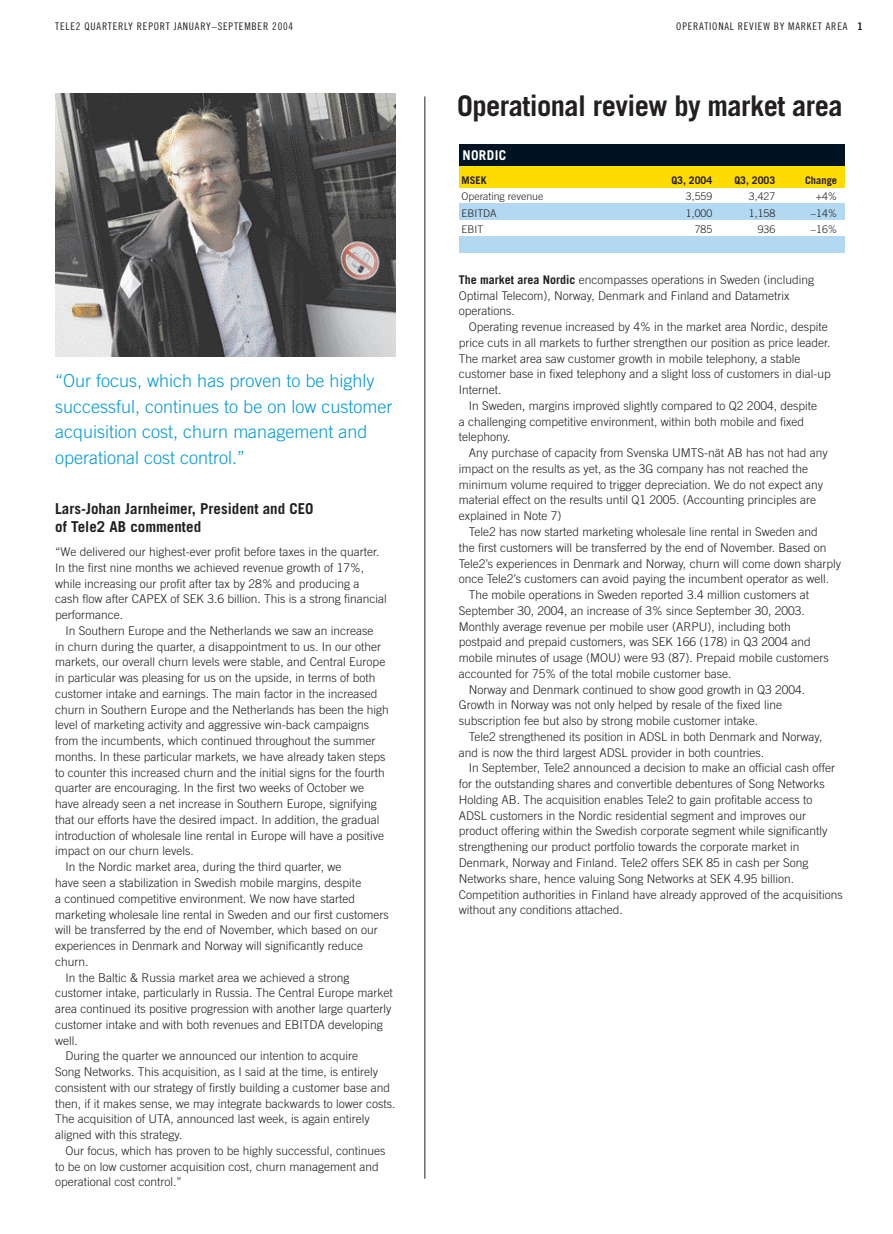
<style>
.page{position:relative;width:893px;height:1234px;background:#fff}
.page>*{position:absolute;margin:0;border:0;box-sizing:border-box;transform-origin:0 0}
.t1{font:700 28.5px "Trade Gothic";letter-spacing:-.02em;color:#231f20}
.t2{font:300 18px/25.5px "Trade Gothic";color:#0099da}
.t3{font:700 15px/18px "Trade Gothic";color:#231f20}
.t4{font:700 13.5px "Trade Gothic";letter-spacing:.03em;color:#fff}
.t5{font:300 12px/15.8px "Trade Gothic";color:#231f20}
.t6{font:10.5px "Trade Gothic Cond Eighteen";letter-spacing:.075em;color:#231f20}
.t7{font:300 10.5px "Trade Gothic";color:#231f20}
.t8{font:700 10.5px "Trade Gothic";color:#231f20}
.s1{font-family:"Trade Gothic Bold Two"}
.s2{font-weight:700}
</style>
<div class="page">
<div style="left:459px;top:236px;width:385px;height:17px;background:#b3d8f1"></div>
<div style="left:459px;top:203px;width:385px;height:17px;background:#b3d8f1"></div>
<div style="left:459px;top:164px;width:385px;height:23px;background:#ffdc01"></div>
<div style="left:459px;top:145px;width:385px;height:21px;background:#001322"></div>
<img style="left:55px;top:94px;width:340px;height:262px">
<hr style="left:424px;top:96px;width:1px;height:1082px;background:#231f20">
<p class="t6" style="left:55px;top:22px;width:239px">TELE2 QUARTERLY REPORT JANUARY–SEPTEMBER 2004</p>
<p class="t6" style="left:676px;top:22px;width:188px">OPERATIONAL REVIEW BY MARKET AREA <span class="s1">1</span></p>
<h1 class="t1" style="left:457px;top:95px;width:387px">Operational review by market area</h1>
<h2 class="t2" style="left:55px;top:369px;width:339px">“Our focus, which has proven to be highly successful, continues to be on low customer acquisition cost, churn management and operational cost control.”</h2>
<p class="t3" style="left:55px;top:500px;width:260px">Lars-Johan Jarnheimer, President and CEO of Tele2 AB commented</p>
<p class="t5" style="left:55px;top:544px;width:333px">“We delivered our highest-ever profit before taxes in the quarter.<br>In the first nine months we achieved revenue growth of 17%, while increasing our profit after tax by 28% and producing a<br>cash flow after CAPEX of SEK 3.6 billion. This is a strong financial performance.</p>
<p class="t5" style="left:65px;top:623px;width:310px">In Southern Europe and the Netherlands we saw an increase</p>
<p class="t5" style="left:55px;top:639px;width:327px">in churn during the quarter, a disappointment to us. In our other</p>
<p class="t5" style="left:55px;top:655px;width:332px">markets, our overall churn levels were stable, and Central Europe</p>
<p class="t5" style="left:55px;top:670px;width:322px">in particular was pleasing for us on the upside, in terms of both</p>
<p class="t5" style="left:55px;top:686px;width:324px">customer intake and earnings. The main factor in the increased</p>
<p class="t5" style="left:55px;top:702px;width:335px">churn in Southern Europe and the Netherlands has been the high</p>
<p class="t5" style="left:55px;top:718px;width:315px">level of marketing activity and aggressive win-back campaigns</p>
<p class="t5" style="left:55px;top:733px;width:322px">from the incumbents, which continued throughout the summer</p>
<p class="t5" style="left:55px;top:749px;width:332px">months. In these particular markets, we have already taken steps</p>
<p class="t5" style="left:55px;top:765px;width:331px">to counter this increased churn and the initial signs for the fourth</p>
<p class="t5" style="left:55px;top:781px;width:310px">quarter are encouraging. In the first two weeks of October we</p>
<p class="t5" style="left:55px;top:796px;width:323px">have already seen a net increase in Southern Europe, signifying</p>
<p class="t5" style="left:55px;top:812px;width:326px">that our efforts have the desired impact. In addition, the gradual</p>
<p class="t5" style="left:55px;top:828px;width:330px">introduction of wholesale line rental in Europe will have a positive</p>
<p class="t5" style="left:55px;top:844px;width:140px">impact on our churn levels.</p>
<p class="t5" style="left:65px;top:859px;width:277px">In the Nordic market area, during the third quarter, we</p>
<p class="t5" style="left:55px;top:875px;width:308px">have seen a stabilization in Swedish mobile margins, despite</p>
<p class="t5" style="left:55px;top:891px;width:301px">a continued competitive environment. We now have started</p>
<p class="t5" style="left:55px;top:907px;width:335px">marketing wholesale line rental in Sweden and our first customers</p>
<p class="t5" style="left:55px;top:922px;width:324px">will be transferred by the end of November, which based on our</p>
<p class="t5" style="left:55px;top:938px;width:310px">experiences in Denmark and Norway will significantly reduce</p>
<p class="t5" style="left:55px;top:954px;width:35px">churn.</p>
<p class="t5" style="left:65px;top:970px;width:286px">In the Baltic &amp; Russia market area we achieved a strong</p>
<p class="t5" style="left:55px;top:985px;width:339px">customer intake, particularly in Russia. The Central Europe market</p>
<p class="t5" style="left:55px;top:1001px;width:338px">area continued its positive progression with another large quarterly</p>
<p class="t5" style="left:55px;top:1017px;width:329px">customer intake and with both revenues and EBITDA developing</p>
<p class="t5" style="left:55px;top:1033px;width:24px">well.</p>
<p class="t5" style="left:65px;top:1048px;width:294px">During the quarter we announced our intention to acquire</p>
<p class="t5" style="left:55px;top:1064px;width:324px">Song Networks. This acquisition, as I said at the time, is entirely</p>
<p class="t5" style="left:55px;top:1080px;width:336px">consistent with our strategy of firstly building a customer base and</p>
<p class="t5" style="left:55px;top:1096px;width:342px">then, if it makes sense, we may integrate backwards to lower costs.</p>
<p class="t5" style="left:55px;top:1111px;width:316px">The acquisition of UTA, announced last week, is again entirely</p>
<p class="t5" style="left:55px;top:1127px;width:129px">aligned with this strategy.</p>
<p class="t5" style="left:65px;top:1143px;width:322px">Our focus, which has proven to be highly successful, continues</p>
<p class="t5" style="left:55px;top:1159px;width:325px">to be on low customer acquisition cost, churn management and</p>
<p class="t5" style="left:55px;top:1174px;width:128px">operational cost control.”</p>
<p class="t4" style="left:462px;top:151px;width:46px">NORDIC</p>
<p class="t8" style="left:462px;top:176px;width:27px">MSEK</p>
<p class="t8" style="left:671px;top:176px;width:42px">Q3, 2004</p>
<p class="t8" style="left:734px;top:176px;width:42px">Q3, 2003</p>
<p class="t8" style="left:805px;top:176px;width:34px">Change</p>
<p class="t7" style="left:462px;top:192px;width:83px">Operating revenue</p>
<p class="t7" style="left:686px;top:192px;width:28px">3,559</p>
<p class="t7" style="left:749px;top:192px;width:28px">3,427</p>
<p class="t7" style="left:816px;top:192px;width:23px">+4%</p>
<p class="t7" style="left:462px;top:209px;width:37px">EBITDA</p>
<p class="t7" style="left:686px;top:209px;width:28px">1,000</p>
<p class="t7" style="left:749px;top:209px;width:28px">1,158</p>
<p class="t7" style="left:811px;top:209px;width:28px">–14%</p>
<p class="t7" style="left:462px;top:225px;width:23px">EBIT</p>
<p class="t7" style="left:695px;top:225px;width:19px">785</p>
<p class="t7" style="left:758px;top:225px;width:19px">936</p>
<p class="t7" style="left:811px;top:225px;width:28px">–16%</p>
<p class="t5" style="left:459px;top:272px;width:357px"><span class="s2">The market area Nordic</span> encompasses operations in Sweden (including<br>Optimal Telecom), Norway, Denmark and Finland and Datametrix operations.</p>
<p class="t5" style="left:459px;top:320px;width:374px;text-indent:10px">Operating revenue increased by 4% in the market area Nordic, despite price cuts in all markets to further strengthen our position as price leader.<br>The market area saw customer growth in mobile telephony, a stable customer base in fixed telephony and a slight loss of customers in dial-up Internet.</p>
<p class="t5" style="left:459px;top:398px;width:360px;text-indent:10px">In Sweden, margins improved slightly compared to Q2 2004, despite a challenging competitive environment, within both mobile and fixed telephony.</p>
<p class="t5" style="left:459px;top:446px;width:370px;text-indent:10px">Any purchase of capacity from Svenska UMTS-nät AB has not had any impact on the results as yet, as the 3G company has not reached the minimum volume required to trigger depreciation. We do not expect any material effect on the results until Q1 2005. (Accounting principles are explained in Note 7)</p>
<p class="t5" style="left:469px;top:524px;width:350px">Tele2 has now started marketing wholesale line rental in Sweden and</p>
<p class="t5" style="left:459px;top:540px;width:369px">the first customers will be transferred by the end of November. Based on</p>
<p class="t5" style="left:459px;top:556px;width:384px">Tele2’s experiences in Denmark and Norway, churn will come down sharply</p>
<p class="t5" style="left:459px;top:572px;width:372px">once Tele2’s customers can avoid paying the incumbent operator as well.</p>
<p class="t5" style="left:469px;top:587px;width:342px">The mobile operations in Sweden reported 3.4 million customers at</p>
<p class="t5" style="left:459px;top:603px;width:348px">September 30, 2004, an increase of 3% since September 30, 2003.</p>
<p class="t5" style="left:459px;top:619px;width:334px">Monthly average revenue per mobile user (ARPU), including both</p>
<p class="t5" style="left:459px;top:635px;width:354px">postpaid and prepaid customers, was SEK 166 (178) in Q3 2004 and</p>
<p class="t5" style="left:459px;top:650px;width:372px">mobile minutes of usage (MOU) were 93 (87). Prepaid mobile customers</p>
<p class="t5" style="left:459px;top:666px;width:274px">accounted for 75% of the total mobile customer base.</p>
<p class="t5" style="left:469px;top:682px;width:338px">Norway and Denmark continued to show good growth in Q3 2004.</p>
<p class="t5" style="left:459px;top:698px;width:325px">Growth in Norway was not only helped by resale of the fixed line</p>
<p class="t5" style="left:459px;top:713px;width:301px">subscription fee but also by strong mobile customer intake.</p>
<p class="t5" style="left:469px;top:729px;width:355px">Tele2 strengthened its position in ADSL in both Denmark and Norway,</p>
<p class="t5" style="left:459px;top:745px;width:307px">and is now the third largest ADSL provider in both countries.</p>
<p class="t5" style="left:469px;top:761px;width:368px">In September, Tele2 announced a decision to make an official cash offer</p>
<p class="t5" style="left:459px;top:776px;width:368px">for the outstanding shares and convertible debentures of Song Networks</p>
<p class="t5" style="left:459px;top:792px;width:355px">Holding AB. The acquisition enables Tele2 to gain profitable access to</p>
<p class="t5" style="left:459px;top:808px;width:349px">ADSL customers in the Nordic residential segment and improves our</p>
<p class="t5" style="left:459px;top:824px;width:370px">product offering within the Swedish corporate segment while significantly</p>
<p class="t5" style="left:459px;top:839px;width:342px">strengthening our product portfolio towards the corporate market in</p>
<p class="t5" style="left:459px;top:855px;width:351px">Denmark, Norway and Finland. Tele2 offers SEK 85 in cash per Song</p>
<p class="t5" style="left:459px;top:871px;width:337px">Networks share, hence valuing Song Networks at SEK 4.95 billion.</p>
<p class="t5" style="left:459px;top:887px;width:386px">Competition authorities in Finland have already approved of the acquisitions</p>
<p class="t5" style="left:459px;top:902px;width:166px">without any conditions attached.</p>
</div>
